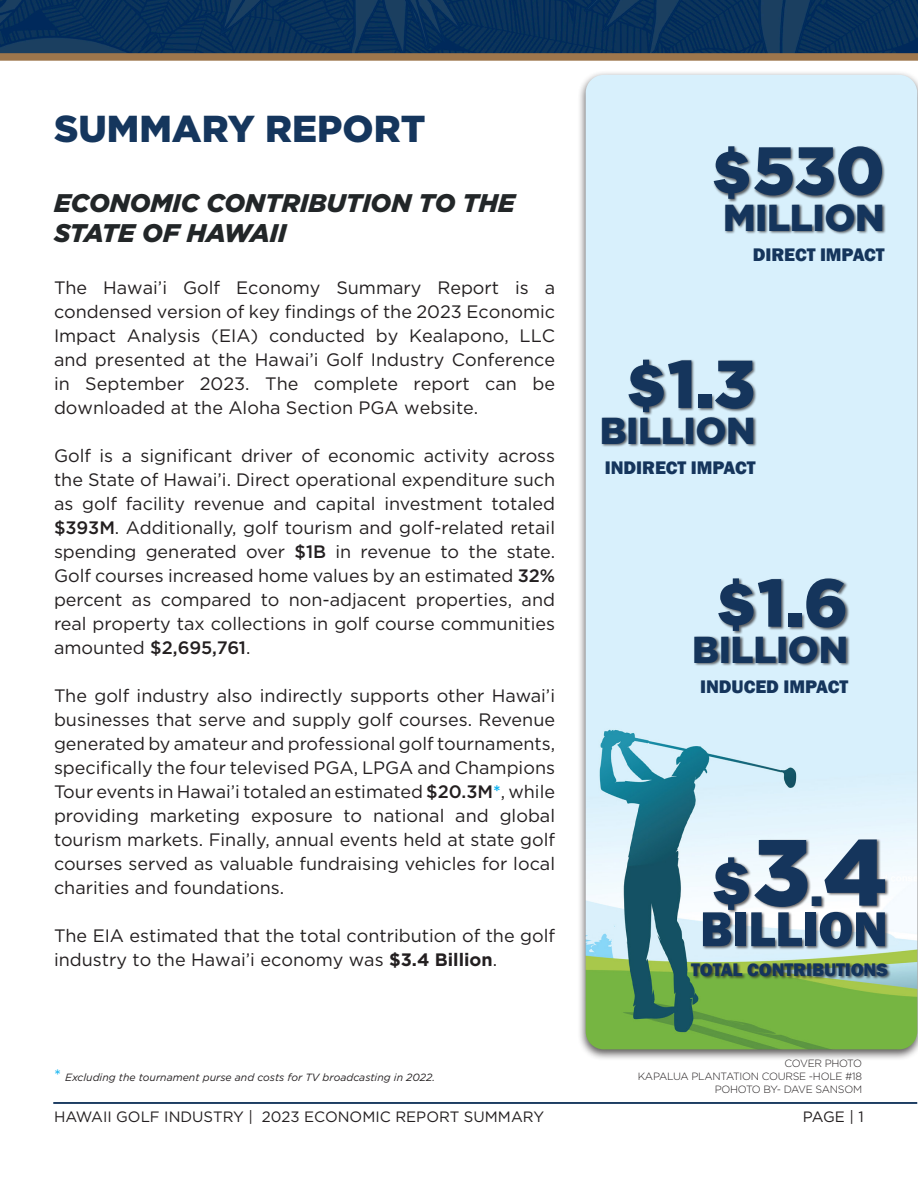
<style>
.page{position:relative;width:918px;height:1188px;background:#fff}
.page>*{position:absolute;margin:0;border:0;box-sizing:border-box;transform-origin:0 0}
.t1{font:900 93.75px "Gotham";color:#15355c}
.t2{font:900 67.5px "Gotham";color:#15355c}
.t3{font:800 50.7px "Franklin Gothic";letter-spacing:-.005em;color:#15355c}
.t4{font:900 37.5px "Gotham";letter-spacing:-.01em;color:#15355c}
.t5{font:900 37.5px "Gotham";color:#15365d}
.t6{font:italic 900 25.5px "Gotham";color:#222628}
.t7{font:800 18.75px "Franklin Gothic";letter-spacing:-.005em;color:#15355c}
.t8{font:18px/24px "Gotham";color:#231f20;text-align:justify}
.t9{font:15px "Gotham";color:#231f20}
.t10{font:300 10.5px "Gotham";letter-spacing:-.025em;color:#231f20}
.t11{font:italic 10.5px "Gotham";color:#231f20}
.s1{font-weight:500}
.s2{font-weight:500;color:#00aeef}
.s3{font-weight:700}
.s4{font-style:normal;font-size:16.5px;color:#00aeef}
.s5{font-family:"Franklin Gothic";font-weight:800;font-size:65.7px}
.s6{font-size:48.75px}
</style>
<div class="page">
<img style="left:0;top:0;width:918px;height:53px">
<div style="left:0;top:53px;width:918px;height:8px;background:#9d764c"></div>
<hr style="left:53px;top:1102px;width:864px;height:2px;background:#15365d">
<div style="left:577px;top:70px;width:341px;height:991px;background:#231f20;opacity:.75"></div>
<img style="left:586px;top:75px;width:331px;height:974px">
<div style="left:690px;top:839px;width:201px;height:141px;background:#231f20;opacity:.7"></div>
<div style="left:713px;top:145px;width:173px;height:90px;background:#231f20;opacity:.7"></div>
<div style="left:601px;top:359px;width:156px;height:89px;background:#231f20;opacity:.7"></div>
<div style="left:694px;top:577px;width:156px;height:90px;background:#231f20;opacity:.7"></div>
<p class="t5" style="left:54px;top:103px;width:373px">SUMMARY REPORT</p>
<p class="t6" style="left:54px;top:185px;width:463px">ECONOMIC CONTRIBUTION TO THE</p>
<p class="t6" style="left:54px;top:216px;width:234px">STATE OF HAWAII</p>
<p class="t8" style="left:54px;top:276px;width:503px">The Hawai’i Golf Economy Summary Report is a condensed version of key findings of the 2023 Economic Impact Analysis (EIA) conducted by Kealapono, LLC and presented at the Hawai’i Golf Industry Conference in September 2023. The complete report can be downloaded at the Aloha Section PGA website.</p>
<p class="t8" style="left:54px;top:444px;width:503px">Golf is a significant driver of economic activity across the State of Hawai’i. Direct operational expenditure such as golf facility revenue and capital investment totaled <span class="s1">$393M</span>. Additionally, golf tourism and golf-related retail spending generated over <span class="s1">$1B</span> in revenue to the state.<br>Golf courses increased home values by an estimated <span class="s1">32% </span>percent as compared to non-adjacent properties, and real property tax collections in golf course communities amounted <span class="s1">$2,695,761</span>.</p>
<p class="t8" style="left:54px;top:684px;width:503px">The golf industry also indirectly supports other Hawai’i businesses that serve and supply golf courses. Revenue generated by amateur and professional golf tournaments, specifically the four televised PGA, LPGA and Champions Tour events in Hawai’i totaled an estimated <span class="s1">$20.3M</span><span class="s2">*</span>, while providing marketing exposure to national and global tourism markets. Finally, annual events held at state golf courses served as valuable fundraising vehicles for local charities and foundations.</p>
<p class="t8" style="left:54px;top:924px;width:503px">The EIA estimated that the total contribution of the golf</p>
<p class="t8" style="left:54px;top:948px;width:445px">industry to the Hawai’i economy was <span class="s3">$3.4 Billion</span>.</p>
<p class="t11" style="left:54px;top:1071px;width:383px"><span class="s4">*</span> Excluding the tournament purse and costs for TV broadcasting in 2022.</p>
<p class="t9" style="left:54px;top:1107px;width:492px">HAWAII GOLF INDUSTRY | 2023 ECONOMIC REPORT SUMMARY</p>
<p class="t2" style="left:713px;top:124px;width:174px"><span class="s5">$</span>530</p>
<p class="t4" style="left:723px;top:191px;width:163px">MILLION</p>
<p class="t7" style="left:753px;top:243px;width:133px">DIRECT IMPACT</p>
<p class="t2" style="left:627px;top:338px;width:130px"><span class="s5">$</span>1.3</p>
<p class="t4" style="left:600px;top:405px;width:157px">BILLION</p>
<p class="t7" style="left:605px;top:456px;width:152px">INDIRECT IMPACT</p>
<p class="t2" style="left:717px;top:556px;width:133px"><span class="s5">$</span>1.6</p>
<p class="t4" style="left:692px;top:624px;width:157px">BILLION</p>
<p class="t7" style="left:700px;top:675px;width:149px">INDUCED IMPACT</p>
<p class="t1" style="left:712px;top:808px;width:177px"><span class="s5">$</span>3<span class="s6">.</span>4</p>
<p class="t3" style="left:700px;top:896px;width:189px">BILLION</p>
<p class="t7" style="left:691px;top:958px;width:198px">TOTAL CONTRIBUTIONS</p>
<p class="t10" style="left:785px;top:1057px;width:79px">COVER PHOTO</p>
<p class="t10" style="left:638px;top:1070px;width:226px">KAPALUA PLANTATION COURSE -HOLE #18</p>
<p class="t10" style="left:715px;top:1082px;width:149px">POHOTO BY- DAVE SANSOM</p>
<p class="t9" style="left:803px;top:1107px;width:62px">PAGE | 1</p>
</div>
